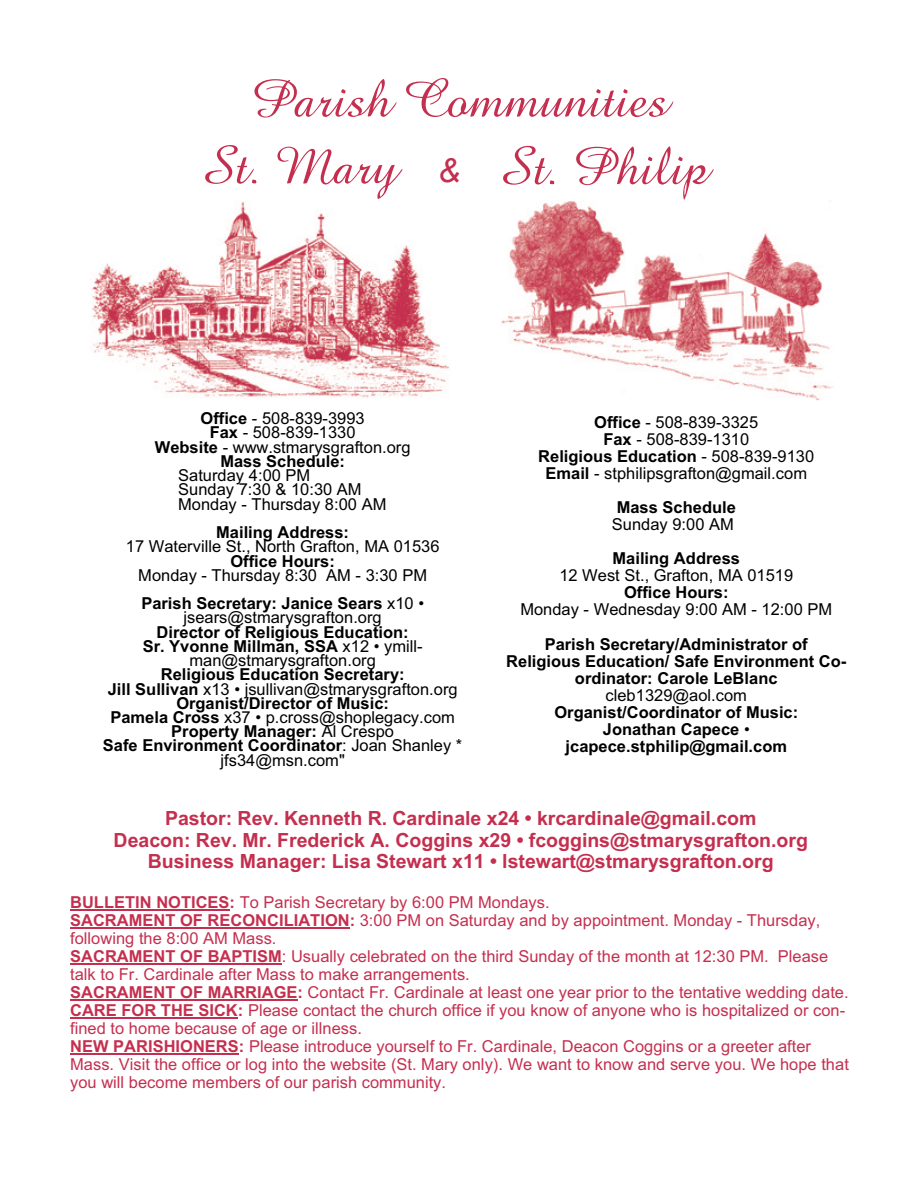
<style>
.page{position:relative;width:918px;height:1188px;background:#fff}
.page>*{position:absolute;margin:0;border:0;box-sizing:border-box;transform-origin:0 0}
.t1{font:54px/67.7px "Amazone BT";color:#c52f4f;text-align:center}
.t2{font:700 19.5px/21.3px "Arial";color:#c52f4f;text-align:center}
.t3{font:16.5px/18px "Arial";color:#c52f4f}
.t4{font:700 16.5px/14.2px "Arial";color:#000;text-align:center}
.t5{font:16.5px/14.2px "Arial";color:#000;text-align:center}
.s1{font-family:"Arial";font-style:italic;font-size:33px}
.s2{font-weight:700}
.s3{font-weight:400}
</style>
<div class="page">
<hr style="left:70px;top:909px;width:160px;height:2px;background:#c52f4f">
<hr style="left:70px;top:927px;width:280px;height:2px;background:#c52f4f">
<hr style="left:70px;top:964px;width:212px;height:1px;background:#c52f4f">
<hr style="left:70px;top:1000px;width:227px;height:1px;background:#c52f4f">
<hr style="left:70px;top:1018px;width:168px;height:1px;background:#c52f4f">
<hr style="left:70px;top:1054px;width:169px;height:1px;background:#c52f4f">
<img style="left:90px;top:201px;width:359px;height:197px">
<img style="left:501px;top:201px;width:332px;height:199px">
<h1 class="t1" style="left:199px;top:68px;width:511px">Parish Communities<br>St. Mary <span class="s1">&amp;</span> St. Philip</h1>
<p class="t5" style="left:155px;top:413px;width:257px"><span class="s2">Office</span> - 508-839-3993<br><span class="s2">Fax</span> - 508-839-1330<br><span class="s2">Website</span> - www.stmarysgrafton.org<br><span class="s2">Mass Schedule:</span></p>
<p class="t5" style="left:178px;top:470px;width:210px;text-align:left">Saturday 4:00 PM<br>Sunday 7:30 &amp; 10:30 AM<br>Monday - Thursday 8:00 AM</p>
<p class="t4" style="left:216px;top:527px;width:134px">Mailing Address:</p>
<p class="t5" style="left:126px;top:541px;width:315px">17 Waterville St., North Grafton, MA 01536</p>
<p class="t4" style="left:230px;top:555px;width:106px">Office Hours:</p>
<p class="t5" style="left:138px;top:562px;width:290px;line-height:28.5px;text-align:left">Monday - Thursday 8:30 AM - 3:30 PM<br><span class="s2">Parish Secretary: Janice Sears</span> x10 •</p>
<p class="t5" style="left:184px;top:612px;width:200px">jsears@stmarysgrafton.org</p>
<p class="t4" style="left:143px;top:627px;width:282px">Director of Religious Education:<br>Sr. Yvonne Millman, SSA <span class="s3">x12 • ymill&shy;man@stmarysgrafton.org</span></p>
<p class="t4" style="left:103px;top:669px;width:361px">Religious Education Secretary:<br>Jill Sullivan <span class="s3">x13 • jsullivan@stmarysgrafton.org </span>Organist/Director of Music:<br>Pamela Cross <span class="s3">x37 • p.cross@shoplegacy.com </span>Property Manager: <span class="s3">Al Crespo<br></span>Safe Environment Coordinator<span class="s3">: Joan Shanley * jfs34@msn.com"</span></p>
<p class="t5" style="left:538px;top:415px;width:277px;line-height:17.1px"><span class="s2">Office</span> - 508-839-3325<br><span class="s2">Fax</span> - 508-839-1310<br><span class="s2">Religious Education</span> - 508-839-9130<br><span class="s2">Email</span> - stphilipsgrafton@gmail.com</p>
<p class="t4" style="left:617px;top:502px;width:121px">Mass Schedule</p>
<p class="t5" style="left:612px;top:519px;width:124px">Sunday 9:00 AM</p>
<p class="t4" style="left:613px;top:553px;width:129px">Mailing Address</p>
<p class="t5" style="left:559px;top:570px;width:235px">12 West St., Grafton, MA 01519</p>
<p class="t4" style="left:624px;top:587px;width:106px">Office Hours:</p>
<p class="t5" style="left:520px;top:604px;width:313px">Monday - Wednesday 9:00 AM - 12:00 PM</p>
<p class="t4" style="left:506px;top:637px;width:342px;line-height:17.1px">Parish Secretary/Administrator of<br>Religious Education/ Safe Environment Co&shy;ordinator: Carole LeBlanc</p>
<p class="t5" style="left:606px;top:689px;width:143px">cleb1329@aol.com</p>
<p class="t4" style="left:554px;top:705px;width:245px;line-height:17.1px">Organist/Coordinator of Music:<br>Jonathan Capece <span class="s3">• </span>jcapece.stphilip@gmail.com</p>
<p class="t2" style="left:114px;top:810px;width:696px">Pastor: Rev. Kenneth R. Cardinale x24 • krcardinale@gmail.com<br>Deacon: Rev. Mr. Frederick A. Coggins x29 • fcoggins@stmarysgrafton.org<br>Business Manager: Lisa Stewart x11 • lstewart@stmarysgrafton.org</p>
<p class="t3" style="left:70px;top:895px;width:780px"><span class="s2">BULLETIN NOTICES:</span> To Parish Secretary by 6:00 PM Mondays.<br><span class="s2">SACRAMENT OF RECONCILIATION:</span> 3:00 PM on Saturday and by appointment. Monday - Thursday, following the 8:00 AM Mass.<br><span class="s2">SACRAMENT OF BAPTISM</span>: Usually celebrated on the third Sunday of the month at 12:30 PM. Please talk to Fr. Cardinale after Mass to make arrangements.<br><span class="s2">SACRAMENT OF MARRIAGE:</span> Contact Fr. Cardinale at least one year prior to the tentative wedding date.<br><span class="s2">CARE FOR THE SICK:</span> Please contact the church office if you know of anyone who is hospitalized or con&shy;fined to home because of age or illness.<br><span class="s2">NEW PARISHIONERS:</span> Please introduce yourself to Fr. Cardinale, Deacon Coggins or a greeter after Mass. Visit the office or log into the website (St. Mary only). We want to know and serve you. We hope that you will become members of our parish community.</p>
</div>
